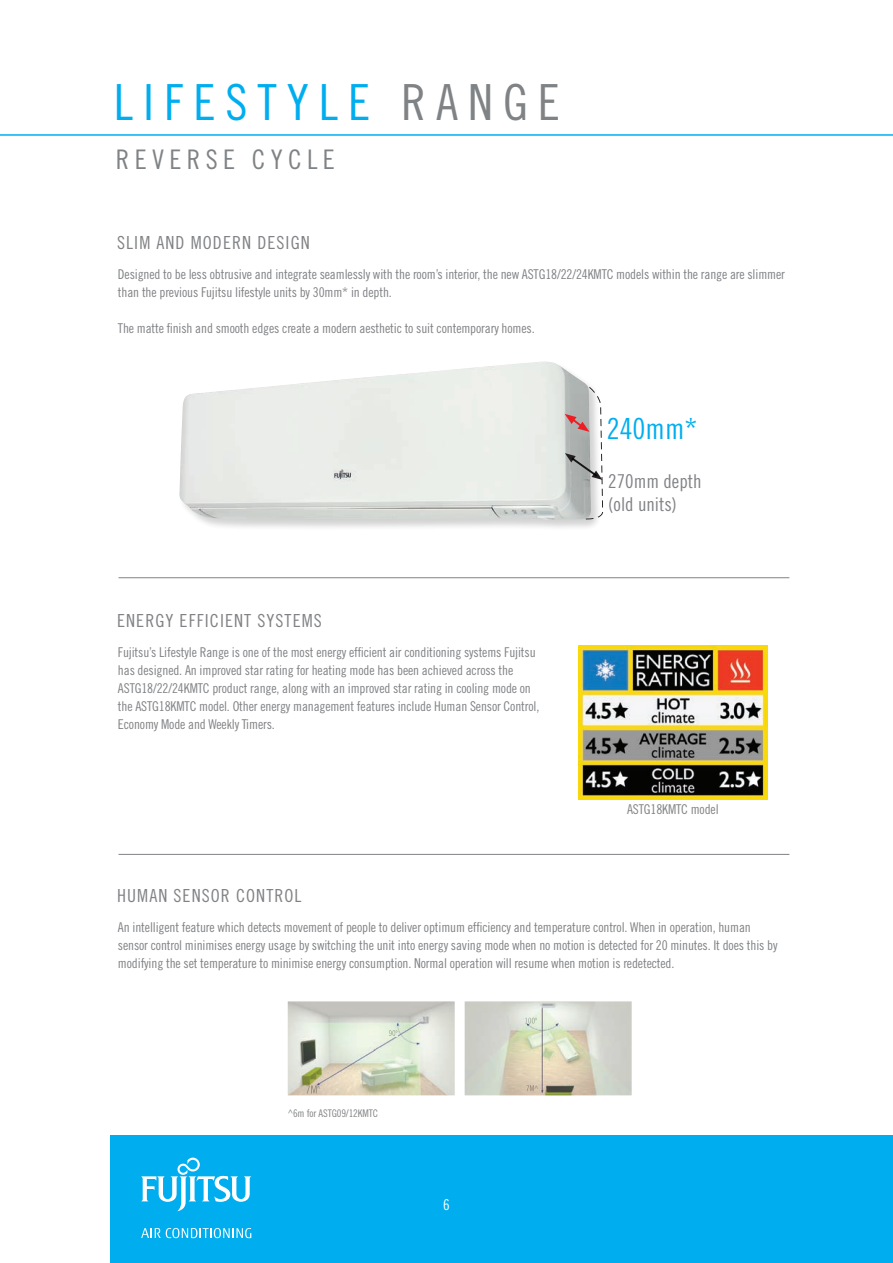
<style>
.page{position:relative;width:893px;height:1263px;background:#fff}
.page>*{position:absolute;margin:0;border:0;box-sizing:border-box;transform-origin:0 0}
.t1{font:49.8px "Trade Gothic LT Std Cn 18";letter-spacing:.2em;color:#00aeef}
.t2{font:29.1px "Trade Gothic LT Std Cn 18";color:#00aeef}
.t3{font:27px "Trade Gothic LT Std Cn 18";letter-spacing:.2em;color:#808385}
.t4{font:19.05px/23px "Trade Gothic LT Std Cn 18";color:#808285}
.t5{font:18px "Trade Gothic LT Std Cn 18";letter-spacing:.06em;color:#808285}
.t6{font:15px "Trade Gothic LT Std Cn 18";color:#fff}
.t7{font:13.5px/18px "Trade Gothic LT Std Cn 18";letter-spacing:-.01em;color:#808285}
.t8{font:10.5px "Trade Gothic LT Std Cn 18";letter-spacing:-.01em;color:#808285}
.t9{font:7.5px "Trade Gothic LT Std Cn 18";color:#81817f}
.s1{color:#808385}
.s2{font-size:9px}
</style>
<div class="page">
<hr style="left:0;top:134px;width:893px;height:2px;background:#00aeef">
<div style="left:111px;top:1135px;width:782px;height:128px;background:#00aeef"></div>
<svg style="left:141px;top:1157px;width:110px;height:54px"></svg>
<svg style="left:141px;top:1228px;width:110px;height:10px"></svg>
<hr style="left:119px;top:577px;width:670px;height:1px;background:#808285">
<hr style="left:119px;top:854px;width:670px;height:1px;background:#808285">
<img style="left:288px;top:1001px;width:167px;height:94px">
<img style="left:465px;top:1001px;width:167px;height:94px">
<svg style="left:389px;top:1030px;width:8px;height:6px"></svg>
<svg style="left:525px;top:1018px;width:12px;height:5px"></svg>
<svg style="left:306px;top:1085px;width:11px;height:8px"></svg>
<svg style="left:526px;top:1085px;width:9px;height:7px"></svg>
<div style="left:179px;top:361px;width:423px;height:170px;background:#231f20;opacity:.2"></div>
<img style="left:179px;top:361px;width:412px;height:159px">
<svg style="left:565px;top:387px;width:38px;height:132px;background:#bdbbba"></svg>
<img style="left:578px;top:645px;width:189px;height:155px">
<h1 class="t1" style="left:114px;top:73px;width:448px">LIFESTYLE <span class="s1">RANGE</span></h1>
<h3 class="t3" style="left:116px;top:144px;width:221px">REVERSE CYCLE</h3>
<h3 class="t5" style="left:117px;top:232px;width:194px">SLIM AND MODERN DESIGN</h3>
<p class="t7" style="left:118px;top:265px;width:668px">Designed to be less obtrusive and integrate seamlessly with the room’s interior, the new ASTG18/22/24KMTC models within the range are slimmer than the previous Fujitsu lifestyle units by 30mm* in depth.</p>
<p class="t7" style="left:118px;top:319px;width:418px">The matte finish and smooth edges create a modern aesthetic to suit contemporary homes.</p>
<h3 class="t5" style="left:117px;top:610px;width:206px">ENERGY EFFICIENT SYSTEMS</h3>
<p class="t7" style="left:118px;top:643px;width:423px">Fujitsu’s Lifestyle Range is one of the most energy efficient air conditioning systems Fujitsu has designed. An improved star rating for heating mode has been achieved across the ASTG18/22/24KMTC product range, along with an improved star rating in cooling mode on the ASTG18KMTC model. Other energy management features include Human Sensor Control, Economy Mode and Weekly Timers.</p>
<h3 class="t5" style="left:117px;top:885px;width:186px">HUMAN SENSOR CONTROL</h3>
<h2 class="t2" style="left:607px;top:412px;width:92px">240mm*</h2>
<h3 class="t4" style="left:608px;top:469px;width:95px">270mm depth (old units)</h3>
<p class="t7" style="left:627px;top:800px;width:93px">ASTG18KMTC model</p>
<p class="t7" style="left:118px;top:918px;width:661px">An intelligent feature which detects movement of people to deliver optimum efficiency and temperature control. When in operation, human sensor control minimises energy usage by switching the unit into energy saving mode when no motion is detected for 20 minutes. It does this by modifying the set temperature to minimise energy consumption. Normal operation will resume when motion is redetected.</p>
<p class="t9" style="left:317px;top:1084px;width:6px">^</p>
<p class="t9" style="left:534px;top:1084px;width:6px">^</p>
<p class="t8" style="left:288px;top:1107px;width:92px"><span class="s2">^</span>6m for ASTG09/12KMTC</p>
<p class="t6" style="left:443px;top:1196px;width:8px">6</p>
</div>
